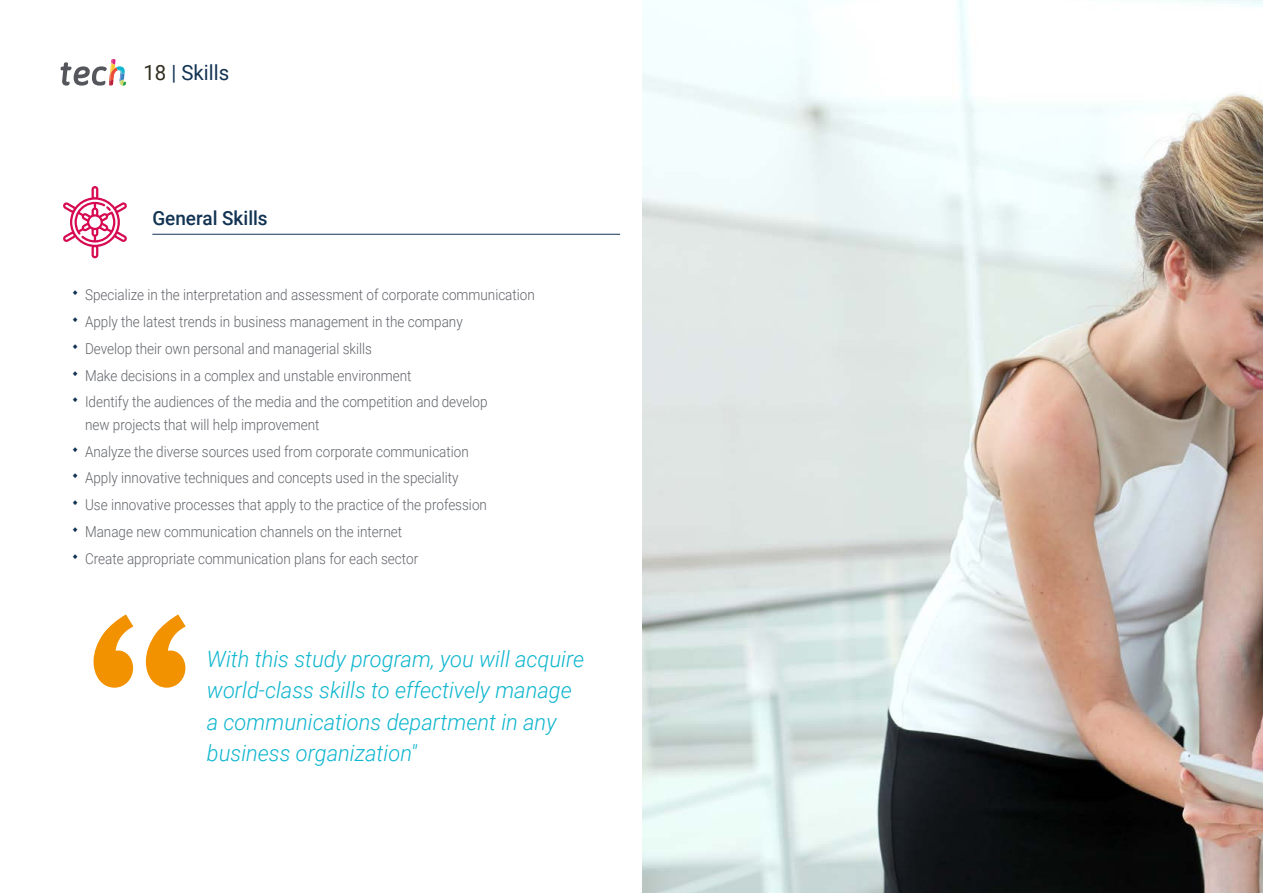
<style>
.page{position:relative;width:1263px;height:893px;background:#fff}
.page>*{position:absolute;margin:0;border:0;box-sizing:border-box;transform-origin:0 0}
.t1{font:italic 300 22.5px/31.5px "Roboto";color:#0fb6cf}
.t2{font:21px "Roboto";color:#123352}
.t3{font:500 19.5px "Roboto";color:#123352}
.t4{font:300 15px/26.7px "Roboto";color:#61646a;scale:.9 1}
.s1{color:#312e20}
</style>
<div class="page">
<hr style="left:152px;top:234px;width:468px;height:1px;background:#123352">
<svg style="left:63px;top:186px;width:64px;height:72px"></svg>
<svg style="left:61px;top:59px;width:65px;height:27px"></svg>
<img style="left:642px;top:0;width:621px;height:893px">
<svg style="left:94px;top:614px;width:92px;height:74px"></svg>
<h2 class="t2" style="left:144px;top:57px;width:87px"><span class="s1">18</span> | Skills</h2>
<h3 class="t3" style="left:152px;top:204px;width:117px">General Skills</h3>
<p class="t4" style="left:85px;top:281px;width:501px">Specialize in the interpretation and assessment of corporate communication Apply the latest trends in business management in the company<br>Develop their own personal and managerial skills<br>Make decisions in a complex and unstable environment<br>Identify the audiences of the media and the competition and develop</p>
<p class="t4" style="left:85px;top:411px;width:448px">new projects that will help improvement<br>Analyze the diverse sources used from corporate communication Apply innovative techniques and concepts used in the speciality<br>Use innovative processes that apply to the practice of the profession Manage new communication channels on the internet<br>Create appropriate communication plans for each sector</p>
<h1 class="t1" style="left:207px;top:642px;width:379px">With this study program, you will acquire world-class skills to effectively manage a communications department in any business organization"</h1>
</div>
